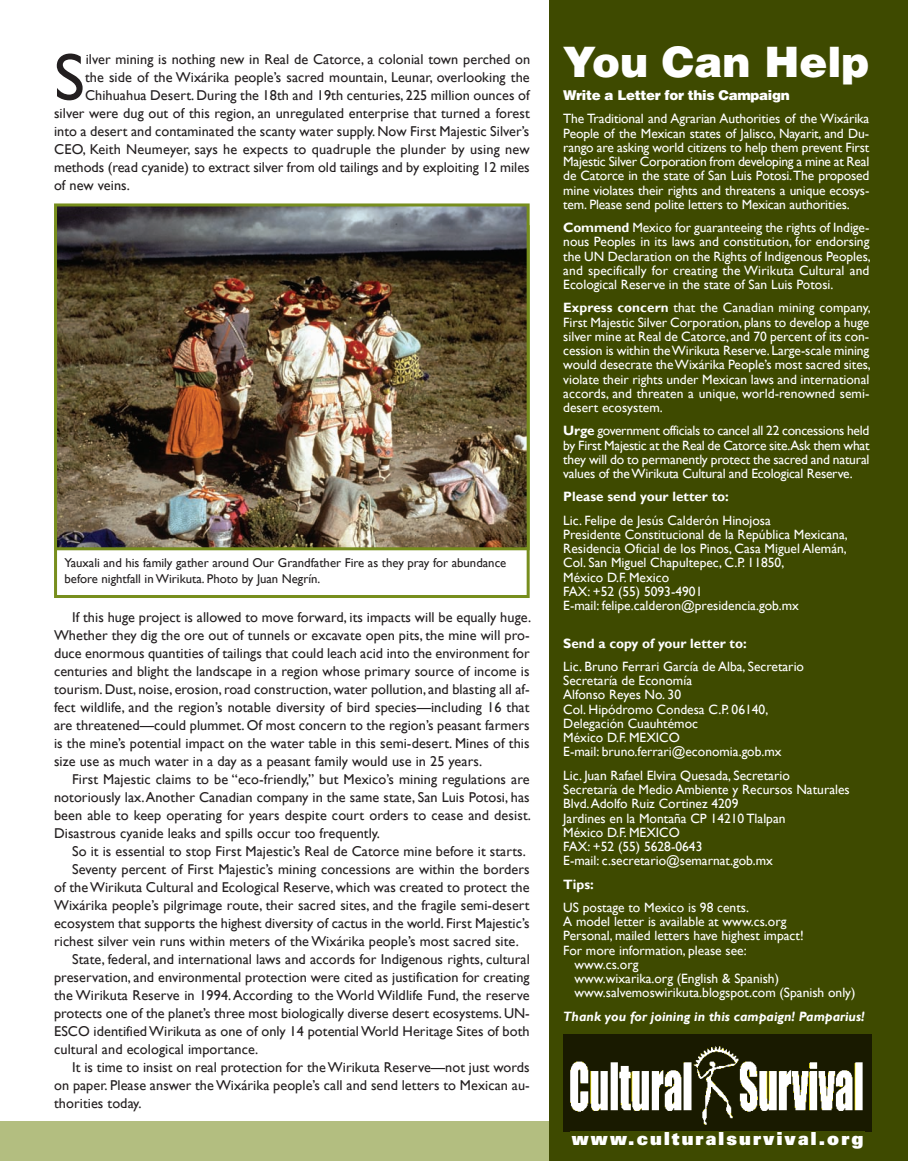
<style>
.page{position:relative;width:908px;height:1161px;background:#fff}
.page>*{position:absolute;margin:0;border:0;box-sizing:border-box;transform-origin:0 0}
.t1{font:67.05px "Gill Sans";color:#231f20}
.t2{font:900 42px "Helvetica LT";color:#fff}
.t3{font:900 18px "Univers LT";letter-spacing:.12em;color:#fff}
.t4{font:14.25px/18px "Gill Sans";letter-spacing:.005em;color:#231f20;text-align:justify}
.t5{font:13.5px/14.2px "Gill Sans";color:#fff}
.t6{font:700 13.5px "Gill Sans";color:#fff}
.t7{font:italic 700 13.5px "Gill Sans";color:#fff}
.t8{font:900 13.5px "Helvetica LT";letter-spacing:-.025em;color:#fff}
.t9{font:12.75px/16.5px "Gill Sans";color:#231f20}
.s1{font-weight:700}
</style>
<div class="page">
<div style="left:0;top:1121px;width:570px;height:40px;background:#b3be80"></div>
<div style="left:549px;top:0;width:358px;height:1161px;background:#3e4a00"></div>
<img style="left:563px;top:1035px;width:308px;height:96px">
<img style="left:58px;top:207px;width:467px;height:339px">
<div style="left:54px;top:203px;width:475px;height:347px;border:3px solid #778e1d"></div>
<h1 class="t1" style="left:54px;top:38px;width:32px">S</h1>
<p class="t4" style="left:86px;top:50px;width:446px">ilver mining is nothing new in Real de Catorce, a colonial town perched on</p>
<p class="t4" style="left:85px;top:68px;width:446px">the side of the Wixárika people’s sacred mountain, Leunar, overlooking the</p>
<p class="t4" style="left:85px;top:86px;width:446px">Chihuahua Desert. During the 18th and 19th centuries, 225 million ounces of</p>
<p class="t4" style="left:54px;top:104px;width:477px">silver were dug out of this region, an unregulated enterprise that turned a forest</p>
<p class="t4" style="left:54px;top:122px;width:476px">into a desert and contaminated the scanty water supply. Now First Majestic Silver’s</p>
<p class="t4" style="left:54px;top:140px;width:477px">CEO, Keith Neumeyer, says he expects to quadruple the plunder by using new</p>
<p class="t4" style="left:54px;top:158px;width:477px">methods (read cyanide) to extract silver from old tailings and by exploiting 12 miles</p>
<p class="t4" style="left:54px;top:176px;width:77px">of new veins.</p>
<p class="t9" style="left:64px;top:554px;width:443px">Yauxali and his family gather around Our Grandfather Fire as they pray for abundance before nightfall in Wirikuta. Photo by Juan Negrín.</p>
<p class="t4" style="left:54px;top:608px;width:478px;text-indent:18px">If this huge project is allowed to move forward, its impacts will be equally huge.<br>Whether they dig the ore out of tunnels or excavate open pits, the mine will pro&shy;duce enormous quantities of tailings that could leach acid into the environment for centuries and blight the landscape in a region whose primary source of income is tourism. Dust, noise, erosion, road construction, water pollution, and blasting all af&shy;fect wildlife, and the region’s notable diversity of bird species—including 16 that are threatened—could plummet. Of most concern to the region’s peasant farmers is the mine’s potential impact on the water table in this semi-desert. Mines of this size use as much water in a day as a peasant family would use in 25 years.</p>
<p class="t4" style="left:54px;top:770px;width:478px;text-indent:18px">First Majestic claims to be “eco-friendly,” but Mexico’s mining regulations are notoriously lax. Another Canadian company in the same state, San Luis Potosi, has been able to keep operating for years despite court orders to cease and desist.<br>Disastrous cyanide leaks and spills occur too frequently.</p>
<p class="t4" style="left:72px;top:842px;width:455px">So it is essential to stop First Majestic’s Real de Catorce mine before it starts.</p>
<p class="t4" style="left:72px;top:860px;width:459px">Seventy percent of First Majestic’s mining concessions are within the borders</p>
<p class="t4" style="left:54px;top:878px;width:477px">of the Wirikuta Cultural and Ecological Reserve, which was created to protect the</p>
<p class="t4" style="left:54px;top:896px;width:477px">Wixárika people’s pilgrimage route, their sacred sites, and the fragile semi-desert</p>
<p class="t4" style="left:54px;top:914px;width:476px">ecosystem that supports the highest diversity of cactus in the world. First Majestic’s</p>
<p class="t4" style="left:54px;top:932px;width:466px">richest silver vein runs within meters of the Wixárika people’s most sacred site.</p>
<p class="t4" style="left:72px;top:950px;width:459px">State, federal, and international laws and accords for Indigenous rights, cultural</p>
<p class="t4" style="left:54px;top:968px;width:477px">preservation, and environmental protection were cited as justification for creating</p>
<p class="t4" style="left:54px;top:986px;width:477px">the Wirikuta Reserve in 1994. According to the World Wildlife Fund, the reserve</p>
<p class="t4" style="left:54px;top:1004px;width:477px">protects one of the planet’s three most biologically diverse desert ecosystems. UN-</p>
<p class="t4" style="left:54px;top:1022px;width:477px">ESCO identified Wirikuta as one of only 14 potential World Heritage Sites of both</p>
<p class="t4" style="left:54px;top:1040px;width:206px">cultural and ecological importance.</p>
<p class="t4" style="left:72px;top:1058px;width:459px">It is time to insist on real protection for the Wirikuta Reserve—not just words</p>
<p class="t4" style="left:54px;top:1076px;width:477px">on paper. Please answer the Wixárika people’s call and send letters to Mexican au-</p>
<p class="t4" style="left:54px;top:1094px;width:89px">thorities today.</p>
<h2 class="t2" style="left:563px;top:47px;width:307px">You Can Help</h2>
<p class="t8" style="left:563px;top:90px;width:228px">Write a Letter for this Campaign</p>
<p class="t5" style="left:563px;top:111px;width:307px;text-align:justify">The Traditional and Agrarian Authorities of the Wixárika People of the Mexican states of Jalisco, Nayarit, and Du&shy;rango are asking world citizens to help them prevent First Majestic Silver Corporation from developing a mine at Real de Catorce in the state of San Luis Potosi. The proposed mine violates their rights and threatens a unique ecosys&shy;tem. Please send polite letters to Mexican authorities.</p>
<p class="t5" style="left:563px;top:220px;width:309px;text-align:justify"><span class="s1">Commend</span> Mexico for guaranteeing the rights of Indige&shy;nous Peoples in its laws and constitution, for endorsing the UN Declaration on the Rights of Indigenous Peoples, and specifically for creating the Wirikuta Cultural and Ecological Reserve in the state of San Luis Potosi.</p>
<p class="t5" style="left:563px;top:301px;width:309px"><span class="s1">Express concern</span> that the Canadian mining company, First Majestic Silver Corporation, plans to develop a huge silver mine at Real de Catorce, and 70 percent of its con&shy;cession is within the Wirikuta Reserve. Large-scale mining would desecrate the Wixárika People’s most sacred sites, violate their rights under Mexican laws and international accords, and threaten a unique, world-renowned semi&shy;desert ecosystem.</p>
<p class="t5" style="left:563px;top:424px;width:307px;text-align:justify"><span class="s1">Urge</span> government officials to cancel all 22 concessions held by First Majestic at the Real de Catorce site.Ask them what they will do to permanently protect the sacred and natural values of the Wirikuta Cultural and Ecological Reserve.</p>
<p class="t6" style="left:563px;top:489px;width:167px">Please send your letter to:</p>
<p class="t5" style="left:563px;top:513px;width:286px">Lic. Felipe de Jesús Calderón Hinojosa<br>Presidente Constitucional de la República Mexicana, Residencia Oficial de los Pinos, Casa Miguel Alemán, Col. San Miguel Chapultepec, C.P. 11850,<br>México D.F. Mexico<br>FAX: +52 (55) 5093-4901<br>E-mail: felipe.calderon@presidencia.gob.mx</p>
<p class="t6" style="left:563px;top:635px;width:185px">Send a copy of your letter to:</p>
<p class="t5" style="left:563px;top:659px;width:242px">Lic. Bruno Ferrari García de Alba, Secretario<br>Secretaría de Economía<br>Alfonso Reyes No. 30<br>Col. Hipódromo Condesa C.P. 06140,<br>Delegación Cuauhtémoc<br>México D.F. MEXICO<br>E-mail: bruno.ferrari@economia.gob.mx</p>
<p class="t5" style="left:563px;top:768px;width:288px">Lic. Juan Rafael Elvira Quesada, Secretario<br>Secretaría de Medio Ambiente y Recursos Naturales Blvd. Adolfo Ruiz Cortinez 4209<br>Jardines en la Montaña CP 14210 Tlalpan<br>México D.F. MEXICO<br>FAX: +52 (55) 5628-0643<br>E-mail: c.secretario@semarnat.gob.mx</p>
<p class="t6" style="left:563px;top:876px;width:32px">Tips:</p>
<p class="t5" style="left:563px;top:900px;width:187px">US postage to Mexico is 98 cents.</p>
<p class="t5" style="left:563px;top:914px;width:225px">A model letter is available at www.cs.org</p>
<p class="t5" style="left:563px;top:928px;width:242px">Personal, mailed letters have highest impact!</p>
<p class="t5" style="left:563px;top:943px;width:185px">For more information, please see:</p>
<p class="t5" style="left:574px;top:957px;width:65px">www.cs.org</p>
<p class="t5" style="left:574px;top:971px;width:206px">www.wixarika.org (English &amp; Spanish)</p>
<p class="t5" style="left:574px;top:985px;width:282px">www.salvemoswirikuta.blogspot.com (Spanish only)</p>
<p class="t7" style="left:563px;top:1008px;width:303px">Thank you for joining in this campaign! Pamparius!</p>
<p class="t3" style="left:571px;top:1132px;width:293px">www.culturalsurvival.org</p>
</div>
